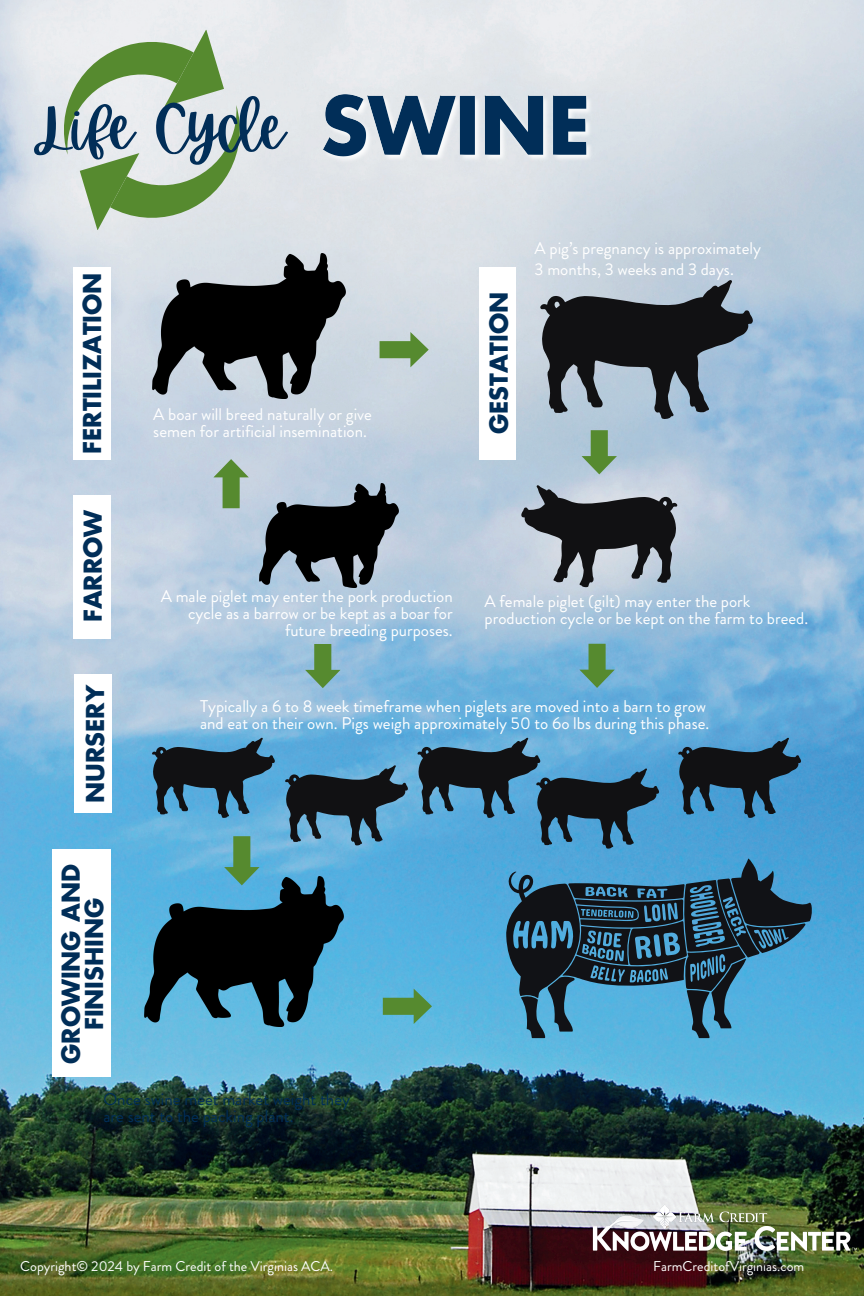
<style>
.page{position:relative;width:864px;height:1296px;background:#fff}
.page>*{position:absolute;margin:0;border:0;box-sizing:border-box;transform-origin:0 0}
.t1{font:61.25px "Apricots";color:#012e58}
.t2{font:700 24px/23.3px "Futura LT Pro";color:#012e58;text-align:center}
.t3{font:16.95px/16.9px "Brandon Grotesque";color:#fff}
.t4{font:16.95px/16.9px "Brandon Grotesque";color:#012e58}
.t5{font:14.15px "Brandon Grotesque";color:#fff}
</style>
<div class="page">
<img style="left:0;top:0;width:864px;height:1296px">
<svg style="left:224px;top:836px;width:36px;height:40px"></svg>
<svg style="left:61px;top:29px;width:182px;height:201px;background:#b8cbb0"></svg>
<svg style="left:380px;top:332px;width:49px;height:35px;background:#92b189"></svg>
<svg style="left:213px;top:459px;width:36px;height:49px;background:#8fae8b"></svg>
<img style="left:152px;top:253px;width:194px;height:146px">
<svg style="left:540px;top:280px;width:213px;height:139px;background:#606b75"></svg>
<svg style="left:521px;top:485px;width:156px;height:102px;background:#6b7178"></svg>
<svg style="left:152px;top:738px;width:123px;height:80px;background:#355e77"></svg>
<svg style="left:285px;top:765px;width:123px;height:81px;background:#3c6178"></svg>
<svg style="left:418px;top:738px;width:241px;height:111px;background:#3d708f"></svg>
<svg style="left:678px;top:738px;width:123px;height:80px;background:#2e5772"></svg>
<svg style="left:579px;top:644px;width:36px;height:44px;background:#659f89"></svg>
<svg style="left:305px;top:644px;width:36px;height:44px;background:#76a589"></svg>
<svg style="left:505px;top:858px;width:307px;height:180px;background:#366b89"></svg>
<div style="left:73px;top:267px;width:38px;height:192px;background:#fff"></div>
<div style="left:73px;top:495px;width:38px;height:143px;background:#fff"></div>
<div style="left:74px;top:674px;width:38px;height:139px;background:#fff"></div>
<div style="left:52px;top:849px;width:59px;height:228px;background:#fff"></div>
<img style="left:260px;top:484px;width:139px;height:104px">
<div style="left:479px;top:267px;width:37px;height:192px;background:#fff"></div>
<svg style="left:582px;top:430px;width:35px;height:44px;background:#84a884"></svg>
<img style="left:144px;top:876px;width:199px;height:150px">
<svg style="left:383px;top:989px;width:49px;height:35px;background:#58a189"></svg>
<img style="left:318px;top:90px;width:279px;height:79px">
<img style="left:593px;top:1205px;width:265px;height:47px">
<h1 class="t1" style="left:37px;top:88px;width:249px">Life Cycle</h1>
<h2 class="t2" style="left:80px;top:454px;width:183px;rotate:-90deg">FERTILIZATION</h2>
<h2 class="t2" style="left:80px;top:622px;width:115px;rotate:-90deg">FARROW</h2>
<p class="t3" style="left:153px;top:406px;width:220px">A boar will breed naturally or give semen for artificial insemination.</p>
<p class="t3" style="left:161px;top:588px;width:294px;text-align:right">A male piglet may enter the pork production cycle as a barrow or be kept as a boar for future breeding purposes.</p>
<h2 class="t2" style="left:486px;top:434px;width:144px;rotate:-90deg">GESTATION</h2>
<p class="t3" style="left:535px;top:239px;width:228px;line-height:20.1px">A pig’s pregnancy is approximately<br>3 months, 3 weeks and 3 days.</p>
<p class="t3" style="left:485px;top:593px;width:325px">A female piglet (gilt) may enter the pork production cycle or be kept on the farm to breed.</p>
<h2 class="t2" style="left:83px;top:803px;width:120px;rotate:-90deg">NURSERY</h2>
<h2 class="t2" style="left:58px;top:1064px;width:201px;rotate:-90deg">GROWING AND<br>FINISHING</h2>
<p class="t3" style="left:200px;top:698px;width:511px">Typically a 6 to 8 week timeframe when piglets are moved into a barn to grow and eat on their own. Pigs weigh approximately 50 to 6o lbs during this phase.</p>
<p class="t4" style="left:103px;top:1091px;width:248px">Once swine meet market weight they are sent to the packing plant.</p>
<p class="t5" style="left:20px;top:1257px;width:314px">Copyright© 2024 by Farm Credit of the Virginias ACA.</p>
<p class="t5" style="left:653px;top:1256px;width:153px">FarmCreditofVirginias.com</p>
</div>
